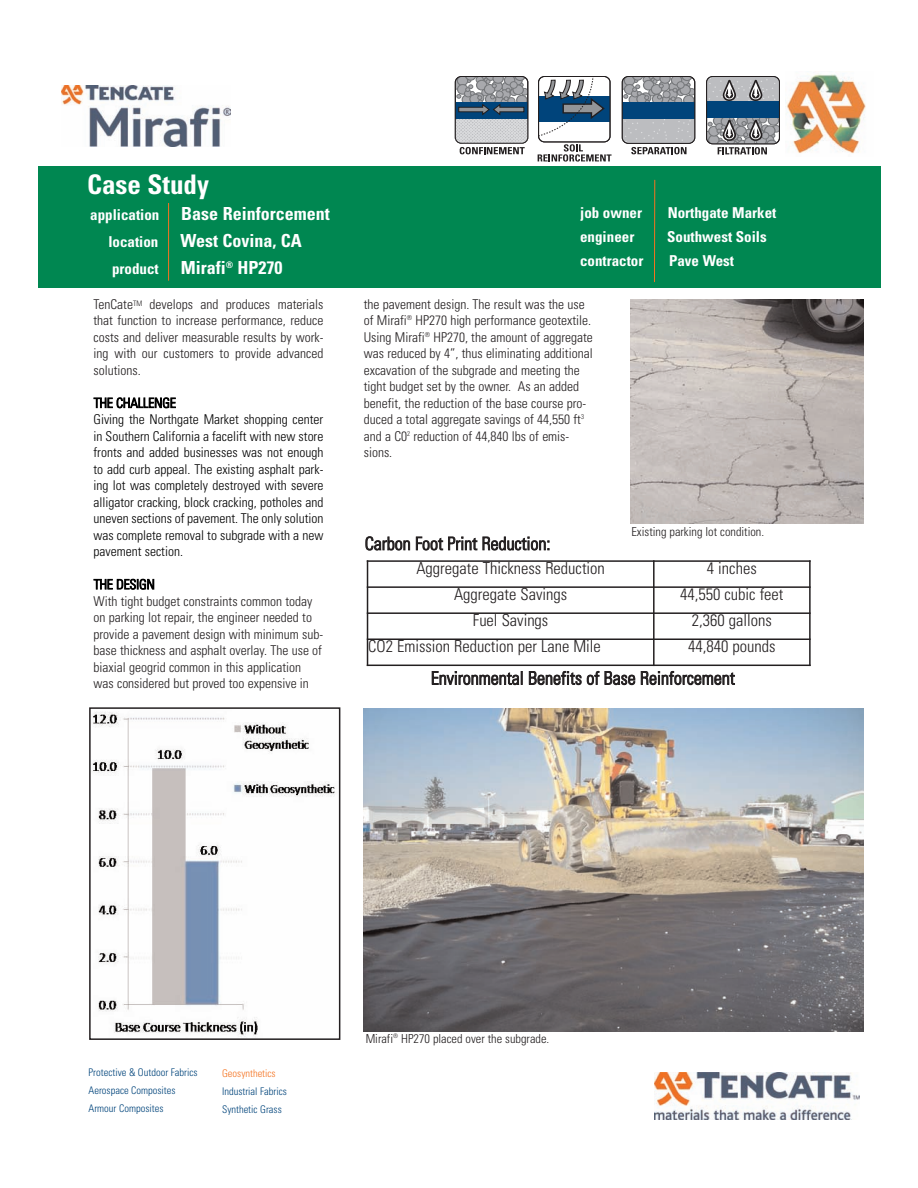
<style>
.page{position:relative;width:918px;height:1188px;background:#fff}
.page>*{position:absolute;margin:0;border:0;box-sizing:border-box;transform-origin:0 0}
.t1{font:700 condensed 27px "Univers LT";color:#fff}
.t2{font:700 condensed 18px/27px "Univers LT";color:#fff}
.t3{font:300 condensed 18px "Univers LT";color:#231f20}
.t4{font:300 condensed 16.5px "Univers LT";color:#231f20}
.t5{font:700 condensed 15px "Univers LT";color:#fff}
.t6{font:300 condensed 13.5px/16.5px "Univers LT";color:#231f20}
.t7{font:300 condensed 13.5px/16.5px "Univers LT";color:#000}
.t8{font:300 condensed 12.3px "Univers LT";color:#231f20}
.t9{font:300 condensed 10.5px/18px "Univers LT";color:#00447b}
.t10{font:300 condensed 10.5px "Univers LT";color:#f47321}
.s1{font-size:15px}
</style>
<div class="page">
<div style="left:38px;top:167px;width:843px;height:121px;background:#008751"></div>
<img style="left:62px;top:85px;width:168px;height:62px">
<img style="left:655px;top:1073px;width:205px;height:47px">
<hr style="left:654px;top:180px;width:1px;height:102px;background:#f47321">
<hr style="left:168px;top:203px;width:1px;height:78px;background:#f47321">
<div style="left:538px;top:96px;width:72px;height:25px;background:#00447b"></div>
<svg style="left:538px;top:76px;width:68px;height:60px"></svg>
<div style="left:538px;top:76px;width:73px;height:66px;border:1px solid #231f20;border-radius:6px"></div>
<svg style="left:538px;top:144px;width:74px;height:18px"></svg>
<svg style="left:455px;top:77px;width:73px;height:77px;background:#919ca6"></svg>
<div style="left:773px;top:125px;width:6px;height:7px;background:#87898c;border-radius:50%"></div>
<div style="left:772px;top:125px;width:7px;height:8px;border:1px solid #76787b;border-radius:50%"></div>
<div style="left:768px;top:115px;width:11px;height:11px;border:1px solid #76787b;border-radius:50%"></div>
<div style="left:707px;top:102px;width:73px;height:16px;background:#00447b"></div>
<div style="left:706px;top:76px;width:74px;height:68px;border:1px solid #231f20;border-radius:6px"></div>
<svg style="left:707px;top:76px;width:73px;height:32px"></svg>
<svg style="left:707px;top:116px;width:70px;height:39px"></svg>
<svg style="left:622px;top:77px;width:71px;height:25px;background:#a0a2a5"></svg>
<div style="left:622px;top:102px;width:73px;height:16px;background:#00447b"></div>
<div style="left:622px;top:76px;width:73px;height:68px;border:1px solid #231f20;border-radius:6px"></div>
<svg style="left:622px;top:112px;width:73px;height:42px"></svg>
<img style="left:364px;top:708px;width:500px;height:323px">
<img style="left:785px;top:74px;width:81px;height:80px">
<hr style="left:367px;top:560px;width:1px;height:106px;background:#231f20">
<hr style="left:653px;top:560px;width:2px;height:106px;background:#231f20">
<hr style="left:809px;top:560px;width:2px;height:106px;background:#231f20">
<hr style="left:367px;top:560px;width:444px;height:2px;background:#231f20">
<hr style="left:367px;top:586px;width:444px;height:2px;background:#231f20">
<hr style="left:367px;top:612px;width:444px;height:2px;background:#231f20">
<hr style="left:367px;top:638px;width:444px;height:2px;background:#231f20">
<hr style="left:367px;top:665px;width:444px;height:1px;background:#231f20">
<img style="left:92px;top:712px;width:243px;height:325px">
<div style="left:89px;top:707px;width:251px;height:333px;border:2px solid #231f20"></div>
<img style="left:630px;top:299px;width:234px;height:225px">
<h1 class="t1" style="left:87px;top:175px;width:124px">Case Study</h1>
<h2 class="t2" style="left:108px;top:202px;width:223px;text-indent:-18px"><span class="s1">application</span> Base Reinforcement <span class="s1">location</span> West Covina, CA <span class="s1">product</span> Mirafi<sup>®</sup> HP270</h2>
<p class="t5" style="left:580px;top:207px;width:63px">job owner</p>
<p class="t5" style="left:668px;top:207px;width:110px">Northgate Market</p>
<p class="t5" style="left:580px;top:231px;width:56px">engineer</p>
<p class="t5" style="left:667px;top:231px;width:101px">Southwest Soils</p>
<p class="t5" style="left:580px;top:255px;width:65px">contractor</p>
<p class="t5" style="left:669px;top:255px;width:66px">Pave West</p>
<p class="t6" style="left:94px;top:297px;width:231px;text-align:justify">TenCate<sup>TM</sup> develops and produces materials that function to increase performance, reduce costs and deliver measurable results by work&shy;ing with our customers to provide advanced solutions.</p>
<p class="t7" style="left:94px;top:396px;width:231px">THE CHALLENGE<br>Giving the Northgate Market shopping center in Southern California a facelift with new store fronts and added businesses was not enough to add curb appeal. The existing asphalt park&shy;ing lot was completely destroyed with severe alligator cracking, block cracking, potholes and uneven sections of pavement. The only solution was complete removal to subgrade with a new pavement section.</p>
<p class="t7" style="left:94px;top:577px;width:63px">THE DESIGN</p>
<p class="t6" style="left:94px;top:594px;width:231px">With tight budget constraints common today on parking lot repair, the engineer needed to provide a pavement design with minimum sub&shy;base thickness and asphalt overlay. The use of biaxial geogrid common in this application was considered but proved too expensive in</p>
<p class="t6" style="left:364px;top:297px;width:231px">the pavement design. The result was the use of Mirafi<sup>®</sup> HP270 high performance geotextile.<br>Using Mirafi<sup>®</sup> HP270, the amount of aggregate was reduced by 4”, thus eliminating additional excavation of the subgrade and meeting the tight budget set by the owner. As an added benefit, the reduction of the base course pro&shy;duced a total aggregate savings of 44,550 ft<sup>3 </sup>and a C0<sup>2</sup> reduction of 44,840 lbs of emis&shy;sions.</p>
<h2 class="t3" style="left:365px;top:537px;width:187px">Carbon Foot Print Reduction:</h2>
<p class="t8" style="left:632px;top:527px;width:134px">Existing parking lot condition.</p>
<p class="t4" style="left:416px;top:562px;width:190px">Aggregate Thickness Reduction</p>
<p class="t4" style="left:707px;top:562px;width:51px">4 inches</p>
<p class="t4" style="left:454px;top:588px;width:115px">Aggregate Savings</p>
<p class="t4" style="left:680px;top:588px;width:105px">44,550 cubic feet</p>
<p class="t4" style="left:473px;top:614px;width:77px">Fuel Savings</p>
<p class="t4" style="left:692px;top:614px;width:82px">2,360 gallons</p>
<p class="t4" style="left:368px;top:640px;width:234px">CO2 Emission Reduction per Lane Mile</p>
<p class="t4" style="left:688px;top:640px;width:89px">44,840 pounds</p>
<h2 class="t3" style="left:431px;top:671px;width:305px">Environmental Benefits of Base Reinforcement</h2>
<p class="t9" style="left:89px;top:1065px;width:111px">Protective &amp; Outdoor Fabrics<br>Aerospace Composites<br>Armour Composites</p>
<p class="t10" style="left:222px;top:1069px;width:55px">Geosynthetics</p>
<p class="t9" style="left:222px;top:1083px;width:66px">Industrial Fabrics<br>Synthetic Grass</p>
<p class="t8" style="left:366px;top:1034px;width:185px">Mirafi<sup>®</sup> HP270 placed over the subgrade.</p>
</div>
